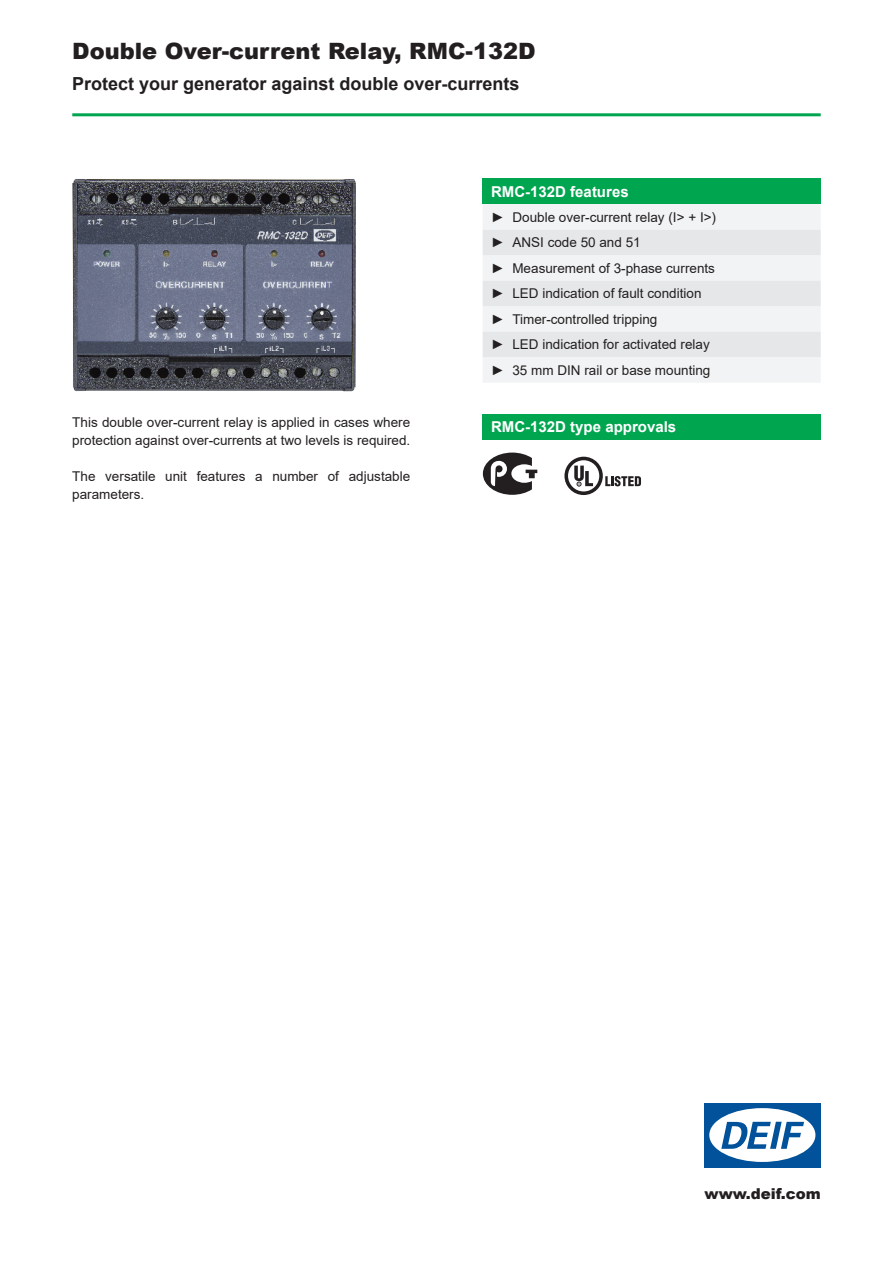
<style>
.page{position:relative;width:893px;height:1263px;background:#fff}
.page>*{position:absolute;margin:0;border:0;box-sizing:border-box;transform-origin:0 0}
.t1{font:900 22.5px "Arial";color:#231f20}
.t2{font:700 18px "Arial";color:#231f20}
.t3{font:700 15px "Arial";color:#fff}
.t4{font:900 15px "Arial";color:#231f20}
.t5{font:13.5px/25.5px "Arial";color:#231f20}
</style>
<div class="page">
<hr style="left:72px;top:113px;width:749px;height:3px;background:#00a54f">
<img style="left:72px;top:179px;width:284px;height:212px">
<div style="left:483px;top:179px;width:338px;height:25px;background:#00a54f"></div>
<div style="left:483px;top:204px;width:338px;height:178px;background:#f2f3f4"></div>
<svg style="left:483px;top:230px;width:338px;height:127px"></svg>
<div style="left:483px;top:414px;width:338px;height:26px;background:#00a54f"></div>
<svg style="left:483px;top:453px;width:54px;height:42px"></svg>
<svg style="left:564px;top:457px;width:77px;height:38px"></svg>
<div style="left:704px;top:1103px;width:117px;height:64px;background:#01529a"></div>
<div style="left:709px;top:1108px;width:106px;height:54px;background:#fff;border-radius:50%"></div>
<svg style="left:721px;top:1122px;width:83px;height:27px"></svg>
<h1 class="t1" style="left:72px;top:34px;width:465px">Double Over-current Relay, RMC-132D</h1>
<h2 class="t2" style="left:72px;top:71px;width:449px">Protect your generator against double over-currents</h2>
<p class="t5" style="left:72px;top:413px;width:340px;line-height:18px">This double over-current relay is applied in cases where protection against over-currents at two levels is required.</p>
<p class="t5" style="left:72px;top:467px;width:339px;line-height:18px">The versatile unit features a number of adjustable parameters.</p>
<p class="t3" style="left:491px;top:181px;width:139px">RMC-132D features</p>
<p class="t5" style="left:491px;top:204px;width:226px">► Double over-current relay (I&gt; + I&gt;) ► ANSI code 50 and 51<br>► Measurement of 3-phase currents ► LED indication of fault condition ► Timer-controlled tripping<br>► LED indication for activated relay ► 35 mm DIN rail or base mounting</p>
<p class="t3" style="left:491px;top:417px;width:187px">RMC-132D type approvals</p>
<p class="t4" style="left:704px;top:1183px;width:118px">www.deif.com</p>
</div>
